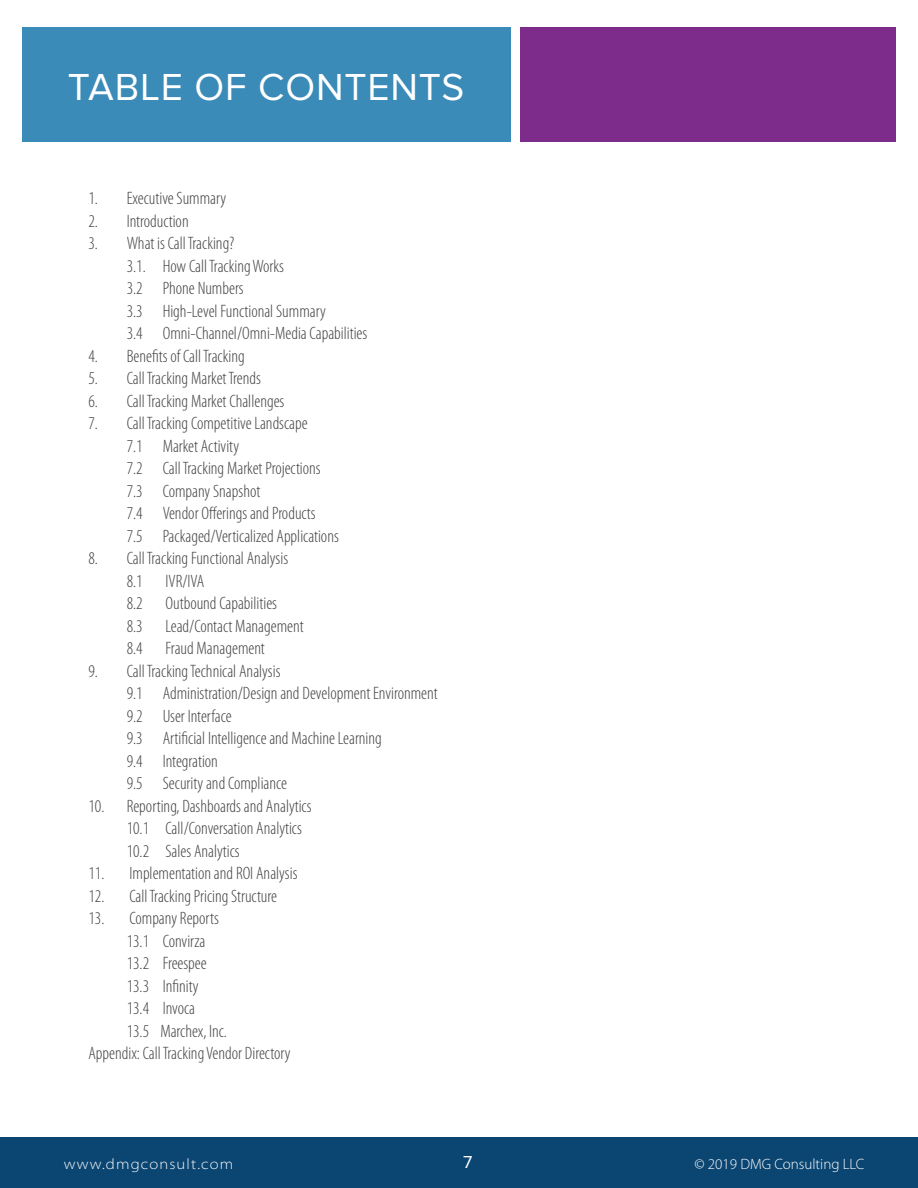
<style>
.page{position:relative;width:918px;height:1188px;background:#fff}
.page>*{position:absolute;margin:0;border:0;box-sizing:border-box;transform-origin:0 0}
.t1{font:39px "Proxima Nova";letter-spacing:.02em;color:#fff}
.t2{font:300 condensed 18px "Myriad Pro";color:#414141}
.t3{font:18px "Proxima Nova";color:#fff}
.t4{font:300 15px "Myriad Pro";color:#fff}
.t5{font:300 semi-expanded 15px "Myriad Pro";letter-spacing:.075em;color:#fff}
</style>
<div class="page">
<div style="left:0;top:1137px;width:918px;height:51px;background:#0b4571"></div>
<div style="left:22px;top:27px;width:489px;height:114px;background:#3a8bb8"></div>
<div style="left:521px;top:27px;width:375px;height:114px;background:#7d2c8c"></div>
<p class="t1" style="left:68px;top:64px;width:398px">TABLE OF CONTENTS</p>
<p class="t2" style="left:88px;top:187px;width:139px">1. Executive Summary</p>
<p class="t2" style="left:88px;top:210px;width:102px">2. Introduction</p>
<p class="t2" style="left:88px;top:232px;width:148px">3. What is Call Tracking?</p>
<p class="t2" style="left:127px;top:255px;width:159px">3.1. How Call Tracking Works</p>
<p class="t2" style="left:127px;top:277px;width:119px">3.2 Phone Numbers</p>
<p class="t2" style="left:127px;top:300px;width:201px">3.3 High-Level Functional Summary</p>
<p class="t2" style="left:127px;top:322px;width:242px">3.4 Omni-Channel/Omni-Media Capabilities</p>
<p class="t2" style="left:88px;top:345px;width:158px">4. Benefits of Call Tracking</p>
<p class="t2" style="left:88px;top:367px;width:174px">5. Call Tracking Market Trends</p>
<p class="t2" style="left:88px;top:390px;width:198px">6. Call Tracking Market Challenges</p>
<p class="t2" style="left:88px;top:412px;width:221px">7. Call Tracking Competitive Landscape</p>
<p class="t2" style="left:127px;top:435px;width:114px">7.1 Market Activity</p>
<p class="t2" style="left:127px;top:457px;width:196px">7.2 Call Tracking Market Projections</p>
<p class="t2" style="left:127px;top:480px;width:135px">7.3 Company Snapshot</p>
<p class="t2" style="left:127px;top:502px;width:191px">7.4 Vendor Offerings and Products</p>
<p class="t2" style="left:127px;top:525px;width:214px">7.5 Packaged/Verticalized Applications</p>
<p class="t2" style="left:88px;top:547px;width:201px">8. Call Tracking Functional Analysis</p>
<p class="t2" style="left:127px;top:570px;width:18px">8.1</p>
<p class="t2" style="left:165px;top:570px;width:40px">IVR/IVA</p>
<p class="t2" style="left:127px;top:592px;width:18px">8.2</p>
<p class="t2" style="left:165px;top:592px;width:113px">Outbound Capabilities</p>
<p class="t2" style="left:127px;top:615px;width:18px">8.3</p>
<p class="t2" style="left:165px;top:615px;width:140px">Lead/Contact Management</p>
<p class="t2" style="left:127px;top:637px;width:18px">8.4</p>
<p class="t2" style="left:165px;top:637px;width:101px">Fraud Management</p>
<p class="t2" style="left:88px;top:660px;width:194px">9. Call Tracking Technical Analysis</p>
<p class="t2" style="left:127px;top:682px;width:313px">9.1 Administration/Design and Development Environment</p>
<p class="t2" style="left:127px;top:705px;width:107px">9.2 User Interface</p>
<p class="t2" style="left:127px;top:727px;width:257px">9.3 Artificial Intelligence and Machine Learning</p>
<p class="t2" style="left:127px;top:750px;width:93px">9.4 Integration</p>
<p class="t2" style="left:127px;top:772px;width:162px">9.5 Security and Compliance</p>
<p class="t2" style="left:88px;top:795px;width:225px">10. Reporting, Dashboards and Analytics</p>
<p class="t2" style="left:127px;top:817px;width:177px">10.1 Call/Conversation Analytics</p>
<p class="t2" style="left:127px;top:840px;width:115px">10.2 Sales Analytics</p>
<p class="t2" style="left:88px;top:862px;width:211px">11. Implementation and ROI Analysis</p>
<p class="t2" style="left:88px;top:885px;width:190px">12. Call Tracking Pricing Structure</p>
<p class="t2" style="left:88px;top:907px;width:132px">13. Company Reports</p>
<p class="t2" style="left:127px;top:930px;width:80px">13.1 Convirza</p>
<p class="t2" style="left:127px;top:952px;width:82px">13.2 Freespee</p>
<p class="t2" style="left:127px;top:975px;width:74px">13.3 Infinity</p>
<p class="t2" style="left:127px;top:997px;width:70px">13.4 Invoca</p>
<p class="t2" style="left:127px;top:1020px;width:102px">13.5 Marchex, Inc.</p>
<p class="t2" style="left:88px;top:1042px;width:204px">Appendix: Call Tracking Vendor Directory</p>
<p class="t5" style="left:64px;top:1155px;width:171px">www.dmgconsult.com</p>
<p class="t3" style="left:463px;top:1152px;width:11px">7</p>
<p class="t4" style="left:694px;top:1155px;width:171px">© 2019 DMG Consulting LLC</p>
</div>
